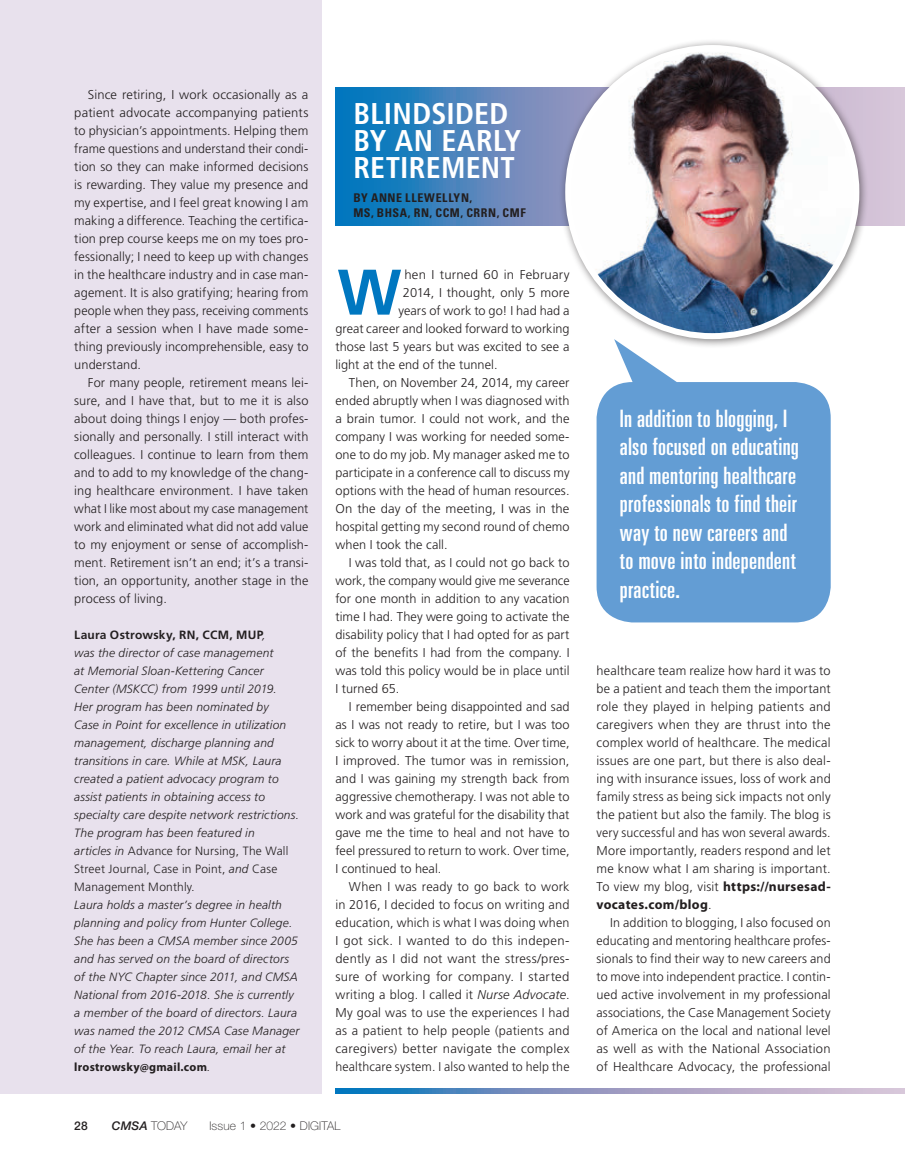
<style>
.page{position:relative;width:905px;height:1175px;background:#fff}
.page>*{position:absolute;margin:0;border:0;box-sizing:border-box;transform-origin:0 0}
.t1{font:700 condensed 30px/27px "Frutiger LT Std";letter-spacing:.005em;color:#fff}
.t2{font:ultra-condensed 24px/28.5px "Univers LT Std";letter-spacing:.01em;color:#fff}
.t3{font:700 13.5px "Myriad Pro";letter-spacing:.025em;color:#231f20}
.t4{font:300 12.75px/18px "Frutiger LT Std";letter-spacing:.005em;color:#231f20;text-align:justify}
.t5{font:italic 300 12px/18px "Frutiger LT Std";letter-spacing:.015em;color:#231f20}
.t6{font:700 condensed 12px/15px "Univers LT Std";letter-spacing:.05em;color:#231f20}
.t7{font:100 12px "Helvetica Neue LT Std";letter-spacing:.01em;color:#231f20}
.t8{font:700 12px "Myriad Pro";letter-spacing:.02em;color:#231f20}
.t9{font:500 12px "Helvetica Neue LT Std";color:#231f20}
.s1{font-weight:700;font-style:normal}
.s2{font-style:normal}
.s3{font-family:"Frutiger LT Std";font-weight:300;font-style:italic}
.s4{font-style:italic}
.s5{font-weight:500;font-style:italic}
.s6{font-family:"Myriad Pro";font-weight:700;font-size:13.5px}
.s7{font-family:"Frutiger LT Std";font-weight:300;font-size:12.75px}
</style>
<div class="page">
<div style="left:0;top:0;width:322px;height:1094px;background:#e8e1ed"></div>
<svg style="left:335px;top:87px;width:569px;height:138px;background:#548bc0"></svg>
<div style="left:558px;top:38px;width:311px;height:311px;background:#231f20;opacity:.55"></div>
<img style="left:568px;top:48px;width:288px;height:288px;border-radius:144px">
<svg style="left:338px;top:270px;width:63px;height:44px"></svg>
<svg style="left:596px;top:339px;width:234px;height:283px;background:#7bacda"></svg>
<svg style="left:335px;top:1088px;width:569px;height:6px;background:#889cc5"></svg>
<p class="t4" style="left:74px;top:86px;width:236px;text-indent:14px">Since retiring, I work occasionally as a patient advocate accompanying patients to physician’s appointments. Helping them frame questions and understand their condi&shy;tion so they can make informed decisions is rewarding. They value my presence and my expertise, and I feel great knowing I am making a difference. Teaching the certifica&shy;tion prep course keeps me on my toes pro&shy;fessionally; I need to keep up with changes in the healthcare industry and in case man&shy;agement. It is also gratifying; hearing from people when they pass, receiving comments after a session when I have made some&shy;thing previously incomprehensible, easy to understand.</p>
<p class="t4" style="left:74px;top:374px;width:236px;text-indent:14px">For many people, retirement means lei&shy;sure, and I have that, but to me it is also about doing things I enjoy — both profes&shy;sionally and personally. I still interact with colleagues. I continue to learn from them and to add to my knowledge of the chang&shy;ing healthcare environment. I have taken what I like most about my case management work and eliminated what did not add value to my enjoyment or sense of accomplish&shy;ment. Retirement isn’t an end; it’s a transi&shy;tion, an opportunity, another stage in the process of living.</p>
<p class="t5" style="left:74px;top:626px;width:227px"><span class="s1">Laura Ostrowsky, RN, CCM, MUP</span>,<br>was the director of case management<br>at Memorial Sloan-Kettering Cancer Center (MSKCC) from 1999 until 2019.<br>Her program has been nominated by<br>Case in Point for excellence in utilization management, discharge planning and transitions in care. While at MSK, Laura created a patient advocacy program to assist patients in obtaining access to specialty care despite network restrictions.<br>The program has been featured in<br>articles in <span class="s2">Advance for Nursing, The Wall Street Journal, Case in Point,</span> and <span class="s2">Case Management Monthly</span>.<br>Laura holds a master’s degree in health planning and policy from Hunter College.<br>She has been a CMSA member since 2005 and has served on the board of directors of the NYC Chapter since 2011, and CMSA National from 2016-2018. She is currently a member of the board of directors. Laura was named the 2012 CMSA Case Manager of the Year. To reach Laura, email her at</p>
<p class="t8" style="left:74px;top:1060px;width:138px">lrostrowsky@gmail.com<span class="s3">.</span></p>
<h1 class="t1" style="left:353px;top:100px;width:169px">BLINDSIDED<br>BY AN EARLY<br>RETIREMENT</h1>
<p class="t6" style="left:353px;top:190px;width:174px">BY ANNE LLEWELLYN,<br>MS, BHSA, RN, CCM, CRRN, CMF</p>
<p class="t4" style="left:404px;top:266px;width:167px">hen I turned 60 in February</p>
<p class="t4" style="left:403px;top:284px;width:168px">2014, I thought, only 5 more</p>
<p class="t4" style="left:398px;top:302px;width:173px">years of work to go! I had had a</p>
<p class="t4" style="left:335px;top:320px;width:235px">great career and looked forward to working</p>
<p class="t4" style="left:335px;top:338px;width:235px">those last 5 years but was excited to see a</p>
<p class="t4" style="left:335px;top:356px;width:164px">light at the end of the tunnel.</p>
<p class="t4" style="left:349px;top:374px;width:222px">Then, on November 24, 2014, my career</p>
<p class="t4" style="left:335px;top:392px;width:236px">ended abruptly when I was diagnosed with</p>
<p class="t4" style="left:335px;top:410px;width:236px">a brain tumor. I could not work, and the</p>
<p class="t4" style="left:335px;top:428px;width:236px">company I was working for needed some-</p>
<p class="t4" style="left:335px;top:446px;width:235px">one to do my job. My manager asked me to</p>
<p class="t4" style="left:335px;top:464px;width:236px">participate in a conference call to discuss my</p>
<p class="t4" style="left:335px;top:482px;width:236px">options with the head of human resources.</p>
<p class="t4" style="left:335px;top:500px;width:235px">On the day of the meeting, I was in the</p>
<p class="t4" style="left:335px;top:518px;width:236px">hospital getting my second round of chemo</p>
<p class="t4" style="left:335px;top:536px;width:114px">when I took the call.</p>
<p class="t4" style="left:349px;top:554px;width:222px">I was told that, as I could not go back to</p>
<p class="t4" style="left:335px;top:572px;width:236px">work, the company would give me severance</p>
<p class="t4" style="left:335px;top:590px;width:236px">for one month in addition to any vacation</p>
<p class="t4" style="left:335px;top:608px;width:236px">time I had. They were going to activate the</p>
<p class="t4" style="left:335px;top:626px;width:236px">disability policy that I had opted for as part</p>
<p class="t4" style="left:335px;top:644px;width:236px">of the benefits I had from the company. I</p>
<p class="t4" style="left:335px;top:662px;width:236px">was told this policy would be in place until</p>
<p class="t4" style="left:335px;top:680px;width:65px">I turned 65.</p>
<p class="t4" style="left:349px;top:698px;width:222px">I remember being disappointed and sad</p>
<p class="t4" style="left:335px;top:716px;width:236px">as I was not ready to retire, but I was too</p>
<p class="t4" style="left:335px;top:734px;width:236px">sick to worry about it at the time. Over time,</p>
<p class="t4" style="left:335px;top:752px;width:236px">I improved. The tumor was in remission,</p>
<p class="t4" style="left:335px;top:770px;width:235px">and I was gaining my strength back from</p>
<p class="t4" style="left:335px;top:788px;width:235px">aggressive chemotherapy. I was not able to</p>
<p class="t4" style="left:335px;top:806px;width:235px">work and was grateful for the disability that</p>
<p class="t4" style="left:335px;top:824px;width:236px">gave me the time to heal and not have to</p>
<p class="t4" style="left:335px;top:842px;width:236px">feel pressured to return to work. Over time,</p>
<p class="t4" style="left:335px;top:860px;width:107px">I continued to heal.</p>
<p class="t4" style="left:349px;top:878px;width:222px">When I was ready to go back to work</p>
<p class="t4" style="left:335px;top:896px;width:236px">in 2016, I decided to focus on writing and</p>
<p class="t4" style="left:335px;top:914px;width:235px">education, which is what I was doing when</p>
<p class="t4" style="left:335px;top:932px;width:236px">I got sick. I wanted to do this indepen-</p>
<p class="t4" style="left:335px;top:950px;width:236px">dently as I did not want the stress/pres-</p>
<p class="t4" style="left:335px;top:968px;width:236px">sure of working for company. I started</p>
<p class="t4" style="left:335px;top:986px;width:235px">writing a blog. I called it <span class="s4">Nurse Advocate</span>.</p>
<p class="t4" style="left:335px;top:1004px;width:236px">My goal was to use the experiences I had</p>
<p class="t4" style="left:335px;top:1022px;width:235px">as a patient to help people (patients and</p>
<p class="t4" style="left:335px;top:1040px;width:235px">caregivers) better navigate the complex</p>
<p class="t4" style="left:335px;top:1058px;width:235px">healthcare system. I also wanted to help the</p>
<p class="t9" style="left:74px;top:1118px;width:15px">28</p>
<p class="t7" style="left:112px;top:1118px;width:77px"><span class="s5">CMSA</span> TODAY</p>
<p class="t7" style="left:209px;top:1118px;width:132px">Issue 1 • 2022 • DIGITAL</p>
<h2 class="t2" style="left:620px;top:404px;width:181px">In addition to blogging, I also focused on educating and mentoring healthcare professionals to find their way to new careers and to move into independent practice.</h2>
<p class="t4" style="left:596px;top:662px;width:236px">healthcare team realize how hard it was to be a patient and teach them the important role they played in helping patients and caregivers when they are thrust into the complex world of healthcare. The medical issues are one part, but there is also deal&shy;ing with insurance issues, loss of work and family stress as being sick impacts not only the patient but also the family. The blog is very successful and has won several awards.<br>More importantly, readers respond and let me know what I am sharing is important.<br>To view my blog, visit <span class="s6">https://nursesad-</span></p>
<p class="t3" style="left:596px;top:897px;width:117px">vocates.com/blog<span class="s7">.</span></p>
<p class="t4" style="left:596px;top:914px;width:236px;text-indent:14px">In addition to blogging, I also focused on educating and mentoring healthcare profes&shy;sionals to find their way to new careers and to move into independent practice. I contin&shy;ued active involvement in my professional associations, the Case Management Society of America on the local and national level as well as with the National Association of Healthcare Advocacy, the professional</p>
</div>
